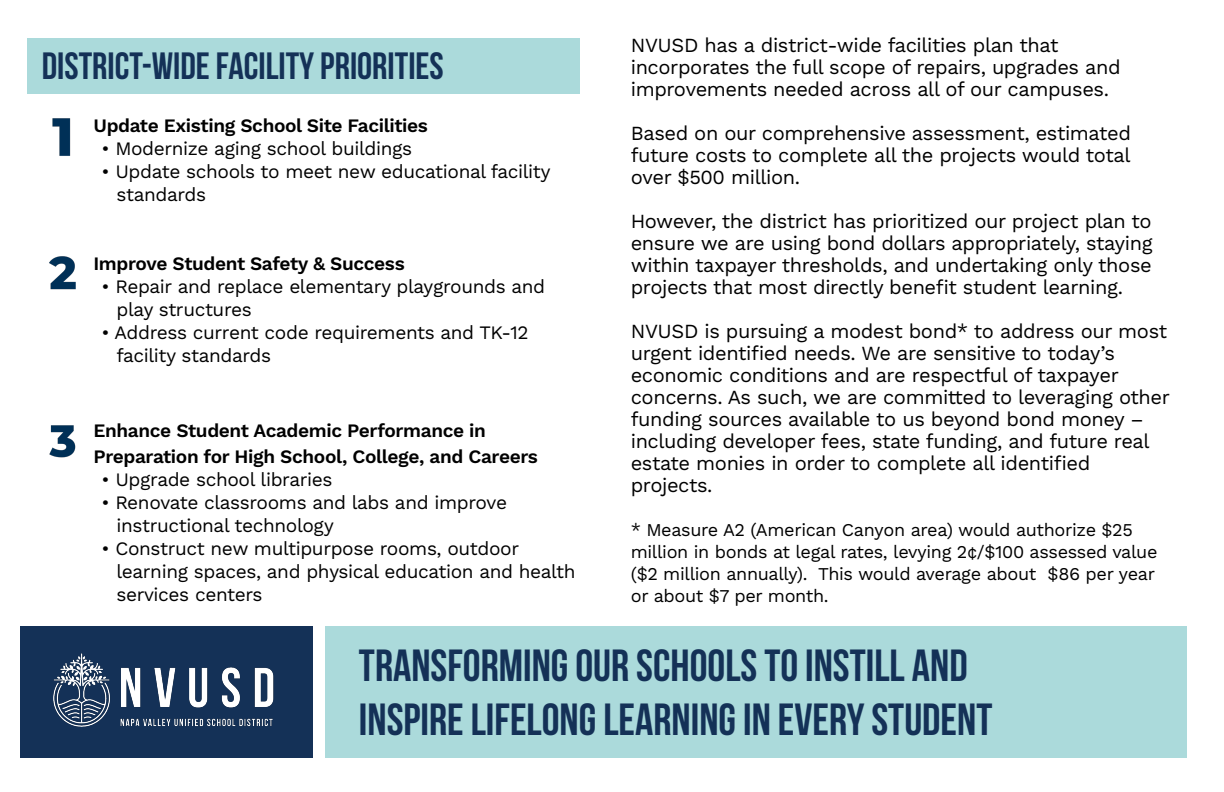
<style>
.page{position:relative;width:1224px;height:792px;background:#fff}
.page>*{position:absolute;margin:0;border:0;box-sizing:border-box;transform-origin:0 0}
.t1{font:700 45px/54px "Bebas Neue";color:#143157}
.t2{font:700 38px "Bebas Neue";color:#143157}
.t3{font:20px/22px "Work Sans";letter-spacing:-.02em;color:#000}
.t4{font:19px/23px "Work Sans";letter-spacing:-.02em;color:#000}
.t5{font:600 19px/26px "Work Sans";letter-spacing:-.02em;color:#000}
.t6{font:18px/22px "Work Sans";letter-spacing:-.02em;color:#000}
</style>
<div class="page">
<div style="left:27px;top:38px;width:553px;height:56px;background:#abdadb"></div>
<div style="left:20px;top:626px;width:292px;height:131px;background:#143157"></div>
<div style="left:325px;top:626px;width:861px;height:131px;background:#abdadb"></div>
<img style="left:53px;top:653px;width:221px;height:74px">
<img style="left:52px;top:118px;width:19px;height:38px">
<img style="left:49px;top:256px;width:27px;height:34px">
<img style="left:49px;top:425px;width:27px;height:33px">
<h2 class="t2" style="left:42px;top:45px;width:404px">DISTRICT-WIDE FACILITY PRIORITIES</h2>
<p class="t5" style="left:94px;top:113px;width:336px">Update Existing School Site Facilities</p>
<p class="t4" style="left:102px;top:137px;width:312px">• Modernize aging school buildings</p>
<p class="t4" style="left:117px;top:160px;width:436px;text-indent:-15px">• Update schools to meet new educational facility standards</p>
<p class="t5" style="left:94px;top:251px;width:313px">Improve Student Safety &amp; Success</p>
<p class="t4" style="left:117px;top:275px;width:430px;text-indent:-15px">• Repair and replace elementary playgrounds and play structures</p>
<p class="t4" style="left:117px;top:321px;width:414px;text-indent:-15px">• Address current code requirements and TK-12 facility standards</p>
<p class="t5" style="left:94px;top:418px;width:446px">Enhance Student Academic Performance in<br>Preparation for High School, College, and Careers</p>
<p class="t4" style="left:102px;top:468px;width:233px">• Upgrade school libraries</p>
<p class="t4" style="left:116px;top:491px;width:392px;text-indent:-15px">• Renovate classrooms and labs and improve instructional technology</p>
<p class="t4" style="left:116px;top:537px;width:461px;text-indent:-15px">• Construct new multipurpose rooms, outdoor learning spaces, and physical education and health services centers</p>
<p class="t3" style="left:631px;top:35px;width:491px">NVUSD has a district-wide facilities plan that incorporates the full scope of repairs, upgrades and improvements needed across all of our campuses.</p>
<p class="t3" style="left:631px;top:123px;width:502px;text-align:justify">Based on our comprehensive assessment, estimated future costs to complete all the projects would total over $500 million.</p>
<p class="t3" style="left:631px;top:211px;width:523px;text-align:justify">However, the district has prioritized our project plan to ensure we are using bond dollars appropriately, staying within taxpayer thresholds, and undertaking only those projects that most directly benefit student learning.</p>
<p class="t3" style="left:631px;top:321px;width:541px">NVUSD is pursuing a modest bond* to address our most urgent identified needs. We are sensitive to today’s economic conditions and are respectful of taxpayer concerns. As such, we are committed to leveraging other funding sources available to us beyond bond money – including developer fees, state funding, and future real estate monies in order to complete all identified projects.</p>
<p class="t6" style="left:631px;top:520px;width:528px">* Measure A2 (American Canyon area) would authorize $25 million in bonds at legal rates, levying 2¢/$100 assessed value ($2 million annually). This would average about $86 per year or about $7 per month.</p>
<h1 class="t1" style="left:359px;top:638px;width:635px">TRANSFORMING OUR SCHOOLS TO INSTILL AND<br>INSPIRE LIFELONG LEARNING IN EVERY STUDENT</h1>
</div>
